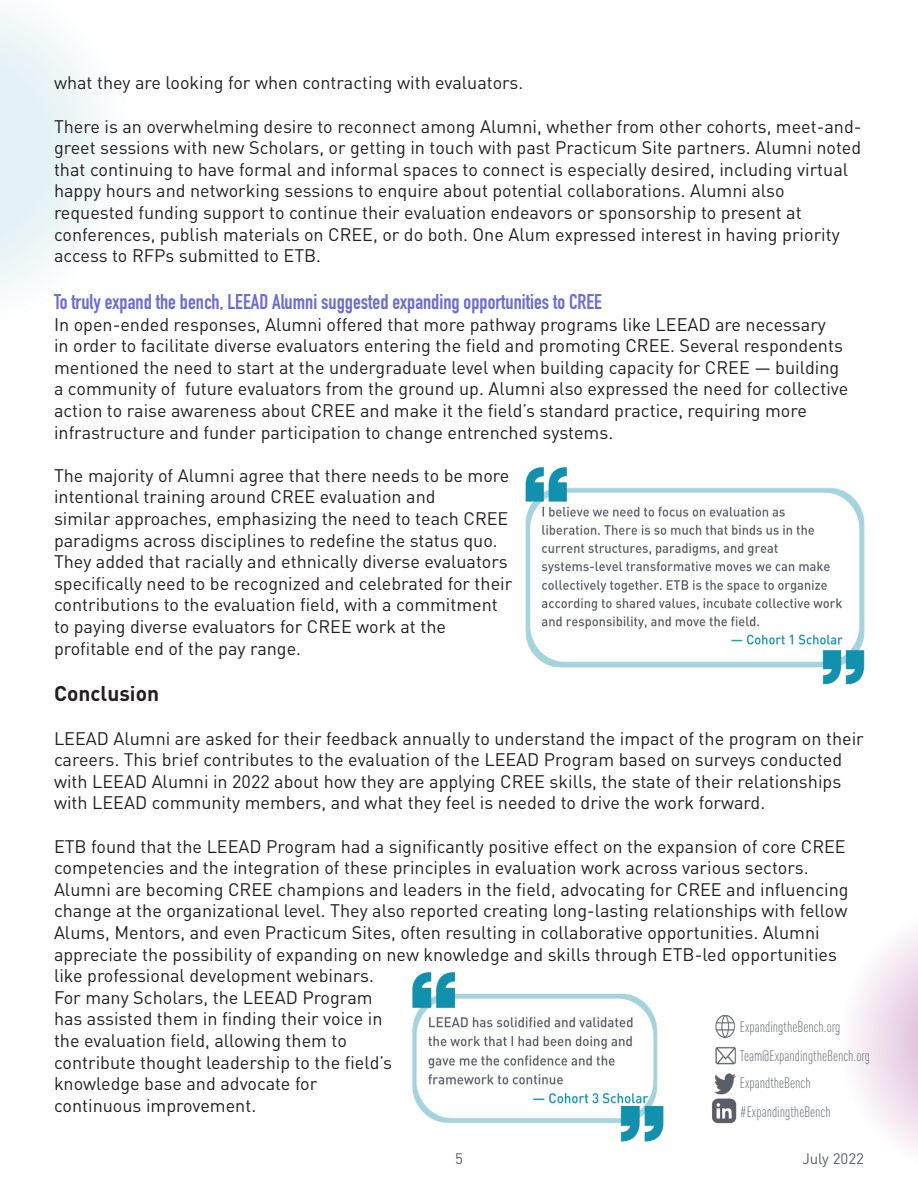
<style>
.page{position:relative;width:918px;height:1188px;background:#fff}
.page>*{position:absolute;margin:0;border:0;box-sizing:border-box;transform-origin:0 0}
.t1{font:700 21px "DIN Condensed";color:#6d6cd1}
.t2{font:700 21px "DIN Pro";color:#231f20}
.t3{font:18px/21.6px "DIN Pro";color:#231f20}
.t4{font:300 condensed 15px "DIN Pro";color:#5a5f66}
.t5{font:15px "DIN Pro";color:#5a5f66}
</style>
<div class="page">
<svg style="left:0;top:9px;width:104px;height:282px"></svg>
<svg style="left:853px;top:930px;width:65px;height:221px"></svg>
<img style="left:412px;top:972px;width:252px;height:170px">
<img style="left:714px;top:1015px;width:22px;height:79px">
<img style="left:712px;top:1094px;width:25px;height:30px">
<img style="left:525px;top:467px;width:340px;height:218px">
<p class="t3" style="left:54px;top:71px;width:471px">what they are looking for when contracting with evaluators.</p>
<p class="t3" style="left:54px;top:115px;width:809px">There is an overwhelming desire to reconnect among Alumni, whether from other cohorts, meet-and&shy;greet sessions with new Scholars, or getting in touch with past Practicum Site partners. Alumni noted that continuing to have formal and informal spaces to connect is especially desired, including virtual happy hours and networking sessions to enquire about potential collaborations. Alumni also</p>
<p class="t3" style="left:54px;top:201px;width:749px">requested funding support to continue their evaluation endeavors or sponsorship to present at</p>
<p class="t3" style="left:54px;top:223px;width:787px">conferences, publish materials on CREE, or do both. One Alum expressed interest in having priority access to RFPs submitted to ETB.</p>
<p class="t1" style="left:54px;top:287px;width:550px">To truly expand the bench, LEEAD Alumni suggested expanding opportunities to CREE</p>
<p class="t3" style="left:54px;top:313px;width:796px">In open-ended responses, Alumni offered that more pathway programs like LEEAD are necessary<br>in order to facilitate diverse evaluators entering the field and promoting CREE. Several respondents mentioned the need to start at the undergraduate level when building capacity for CREE — building a community of future evaluators from the ground up. Alumni also expressed the need for collective action to raise awareness about CREE and make it the field’s standard practice, requiring more</p>
<p class="t3" style="left:54px;top:421px;width:561px">infrastructure and funder participation to change entrenched systems.</p>
<p class="t3" style="left:54px;top:464px;width:457px">The majority of Alumni agree that there needs to be more intentional training around CREE evaluation and</p>
<p class="t3" style="left:54px;top:507px;width:460px">similar approaches, emphasizing the need to teach CREE paradigms across disciplines to redefine the status quo.<br>They added that racially and ethnically diverse evaluators specifically need to be recognized and celebrated for their contributions to the evaluation field, with a commitment to paying diverse evaluators for CREE work at the</p>
<p class="t3" style="left:54px;top:637px;width:249px">profitable end of the pay range.</p>
<p class="t2" style="left:54px;top:676px;width:107px">Conclusion</p>
<p class="t3" style="left:54px;top:727px;width:811px">LEEAD Alumni are asked for their feedback annually to understand the impact of the program on their careers. This brief contributes to the evaluation of the LEEAD Program based on surveys conducted with LEEAD Alumni in 2022 about how they are applying CREE skills, the state of their relationships with LEEAD community members, and what they feel is needed to drive the work forward.</p>
<p class="t3" style="left:54px;top:835px;width:796px">ETB found that the LEEAD Program had a significantly positive effect on the expansion of core CREE competencies and the integration of these principles in evaluation work across various sectors.<br>Alumni are becoming CREE champions and leaders in the field, advocating for CREE and influencing change at the organizational level. They also reported creating long-lasting relationships with fellow Alums, Mentors, and even Practicum Sites, often resulting in collaborative opportunities. Alumni</p>
<p class="t3" style="left:54px;top:943px;width:785px">appreciate the possibility of expanding on new knowledge and skills through ETB-led opportunities like professional development webinars.</p>
<p class="t3" style="left:54px;top:986px;width:320px">For many Scholars, the LEEAD Program</p>
<p class="t3" style="left:54px;top:1007px;width:330px">has assisted them in finding their voice in</p>
<p class="t3" style="left:54px;top:1029px;width:294px">the evaluation field, allowing them to</p>
<p class="t3" style="left:54px;top:1051px;width:340px">contribute thought leadership to the field’s</p>
<p class="t3" style="left:54px;top:1072px;width:265px">knowledge base and advocate for</p>
<p class="t3" style="left:54px;top:1094px;width:204px">continuous improvement.</p>
<p class="t5" style="left:455px;top:1147px;width:9px">5</p>
<p class="t5" style="left:802px;top:1147px;width:63px">July 2022</p>
<p class="t4" style="left:740px;top:1016px;width:102px">ExpandingtheBench.org</p>
<p class="t4" style="left:740px;top:1045px;width:132px">Team@ExpandingtheBench.org</p>
<p class="t4" style="left:740px;top:1072px;width:72px">ExpandtheBench</p>
<p class="t4" style="left:740px;top:1101px;width:93px">#ExpandingtheBench</p>
</div>
